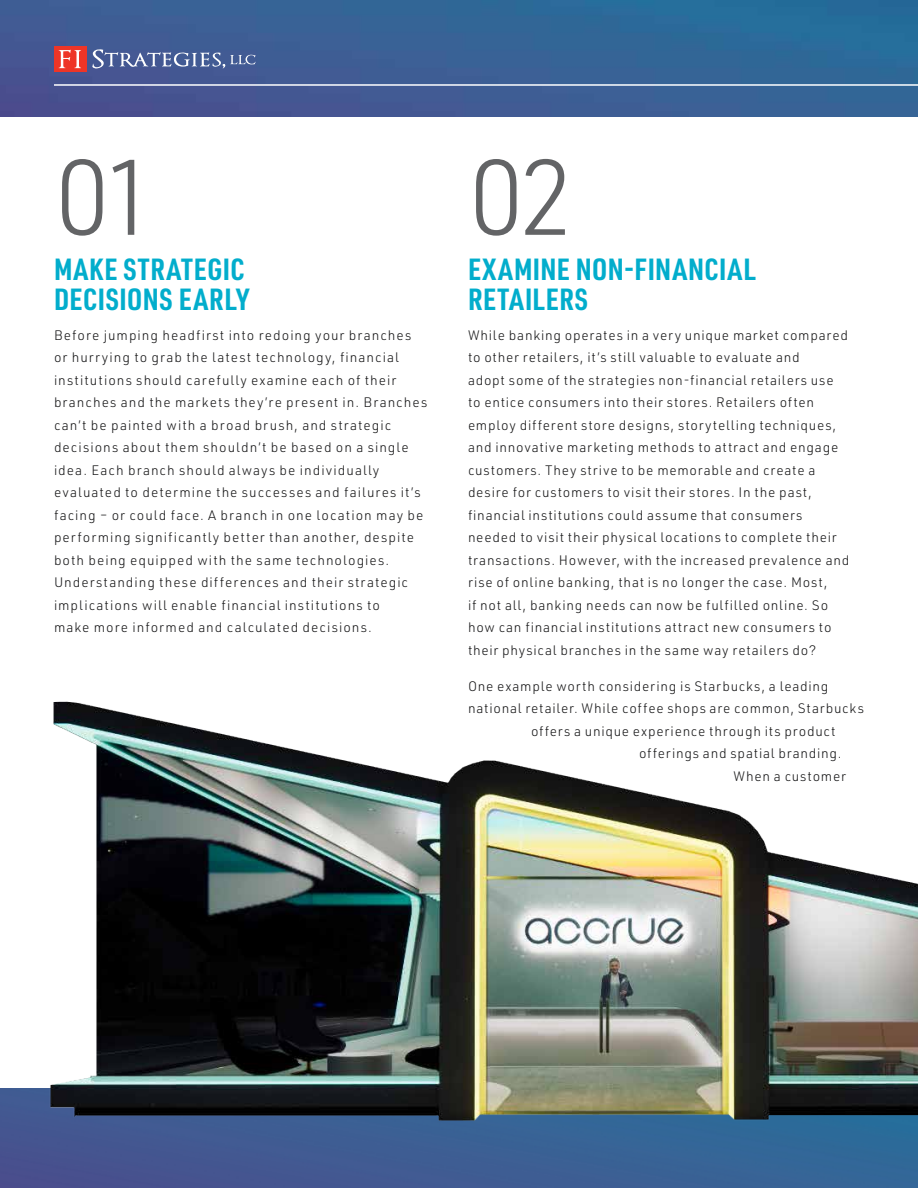
<style>
.page{position:relative;width:918px;height:1188px;background:#fff}
.page>*{position:absolute;margin:0;border:0;box-sizing:border-box;transform-origin:0 0}
.t1{font:300 105px "URWDIN";color:#636466}
.t2{font:700 30px/30px "URWDIN Cond";letter-spacing:.025em;color:#02adcc}
.t3{font:300 13.5px/22.5px "URWDIN";letter-spacing:.07em;color:#19191a}
</style>
<div class="page">
<img style="left:0;top:0;width:918px;height:117px">
<img style="left:0;top:1089px;width:918px;height:99px">
<hr style="left:54px;top:84px;width:864px;height:2px;background:#fff">
<img style="left:28px;top:701px;width:890px;height:443px">
<div style="left:54px;top:46px;width:32px;height:26px;background:#ee3527"></div>
<svg style="left:59px;top:50px;width:22px;height:18px"></svg>
<svg style="left:92px;top:48px;width:164px;height:20px;background:#6376a6"></svg>
<h1 class="t1" style="left:54px;top:129px;width:105px">01</h1>
<h2 class="t2" style="left:54px;top:253px;width:196px">MAKE STRATEGIC<br>DECISIONS EARLY</h2>
<p class="t3" style="left:54px;top:323px;width:375px">Before jumping headfirst into redoing your branches or hurrying to grab the latest technology, financial institutions should carefully examine each of their branches and the markets they’re present in. Branches can’t be painted with a broad brush, and strategic decisions about them shouldn’t be based on a single idea. Each branch should always be individually evaluated to determine the successes and failures it’s facing – or could face. A branch in one location may be performing significantly better than another, despite both being equipped with the same technologies.<br>Understanding these differences and their strategic implications will enable financial institutions to<br>make more informed and calculated decisions.</p>
<h1 class="t1" style="left:468px;top:129px;width:109px">02</h1>
<h2 class="t2" style="left:468px;top:253px;width:289px">EXAMINE NON-FINANCIAL<br>RETAILERS</h2>
<p class="t3" style="left:468px;top:323px;width:383px">While banking operates in a very unique market compared to other retailers, it’s still valuable to evaluate and<br>adopt some of the strategies non-financial retailers use to entice consumers into their stores. Retailers often employ different store designs, storytelling techniques, and innovative marketing methods to attract and engage customers. They strive to be memorable and create a desire for customers to visit their stores. In the past, financial institutions could assume that consumers needed to visit their physical locations to complete their transactions. However, with the increased prevalence and rise of online banking, that is no longer the case. Most,<br>if not all, banking needs can now be fulfilled online. So how can financial institutions attract new consumers to their physical branches in the same way retailers do?</p>
<p class="t3" style="left:468px;top:674px;width:362px">One example worth considering is Starbucks, a leading</p>
<p class="t3" style="left:468px;top:697px;width:397px">national retailer. While coffee shops are common, Starbucks</p>
<p class="t3" style="left:531px;top:719px;width:306px">offers a unique experience through its product</p>
<p class="t3" style="left:639px;top:742px;width:204px">offerings and spatial branding.</p>
<p class="t3" style="left:734px;top:764px;width:114px">When a customer</p>
</div>
